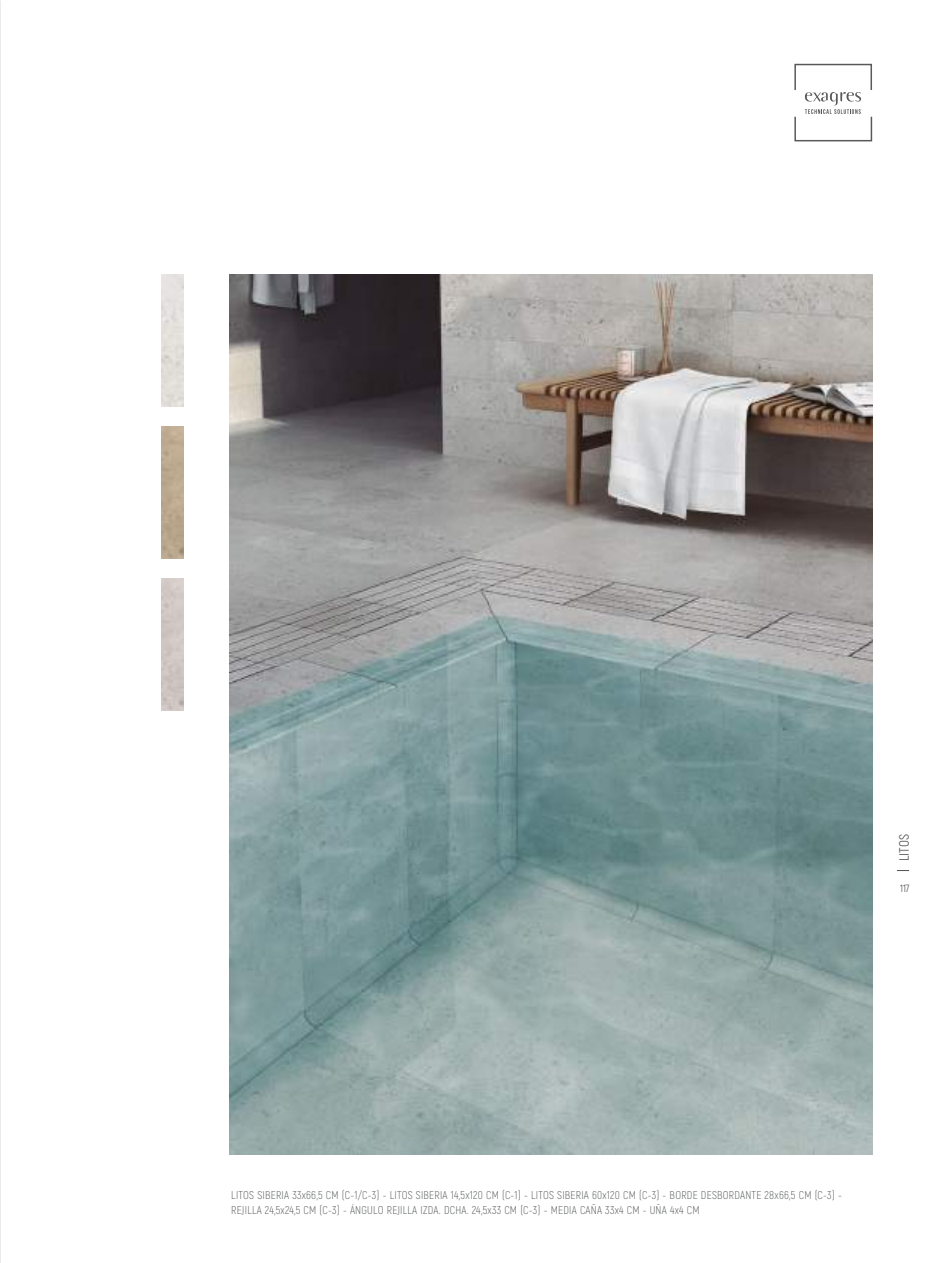
<style>
.page{position:relative;width:936px;height:1263px;background:#fff}
.page>*{position:absolute;margin:0;border:0;box-sizing:border-box;transform-origin:0 0}
.t1{font:13.5px "Akrobat";letter-spacing:.01em;color:#585a5a}
.t2{font:300 11.25px/15px "Akrobat";letter-spacing:.02em;color:#585a5a}
.t3{font:10.5px "Akrobat";color:#585a5a}
</style>
<div class="page">
<svg style="left:896px;top:870px;width:13px;height:1px"></svg>
<div style="left:794px;top:116px;width:78px;height:25px;border:2px solid #585a5a"></div>
<div style="left:794px;top:64px;width:78px;height:27px;border:2px solid #585a5a"></div>
<svg style="left:804px;top:92px;width:57px;height:22px"></svg>
<img style="left:230px;top:274px;width:642px;height:880px">
<p class="t1" style="left:896px;top:861px;width:29px;rotate:-90deg">LITOS</p>
<p class="t3" style="left:900px;top:882px;width:11px">117</p>
<p class="t2" style="left:231px;top:1188px;width:612px">LITOS SIBERIA 33x66,5 CM (C-1/C-3) - LITOS SIBERIA 14,5x120 CM (C-1) - LITOS SIBERIA 60x120 CM (C-3) - BORDE DESBORDANTE 28x66,5 CM (C-3) -<br>REJILLA 24,5x24,5 CM (C-3) - ÁNGULO REJILLA IZDA. DCHA. 24,5x33 CM (C-3) - MEDIA CAÑA 33x4 CM - UÑA 4x4 CM</p>
</div>
